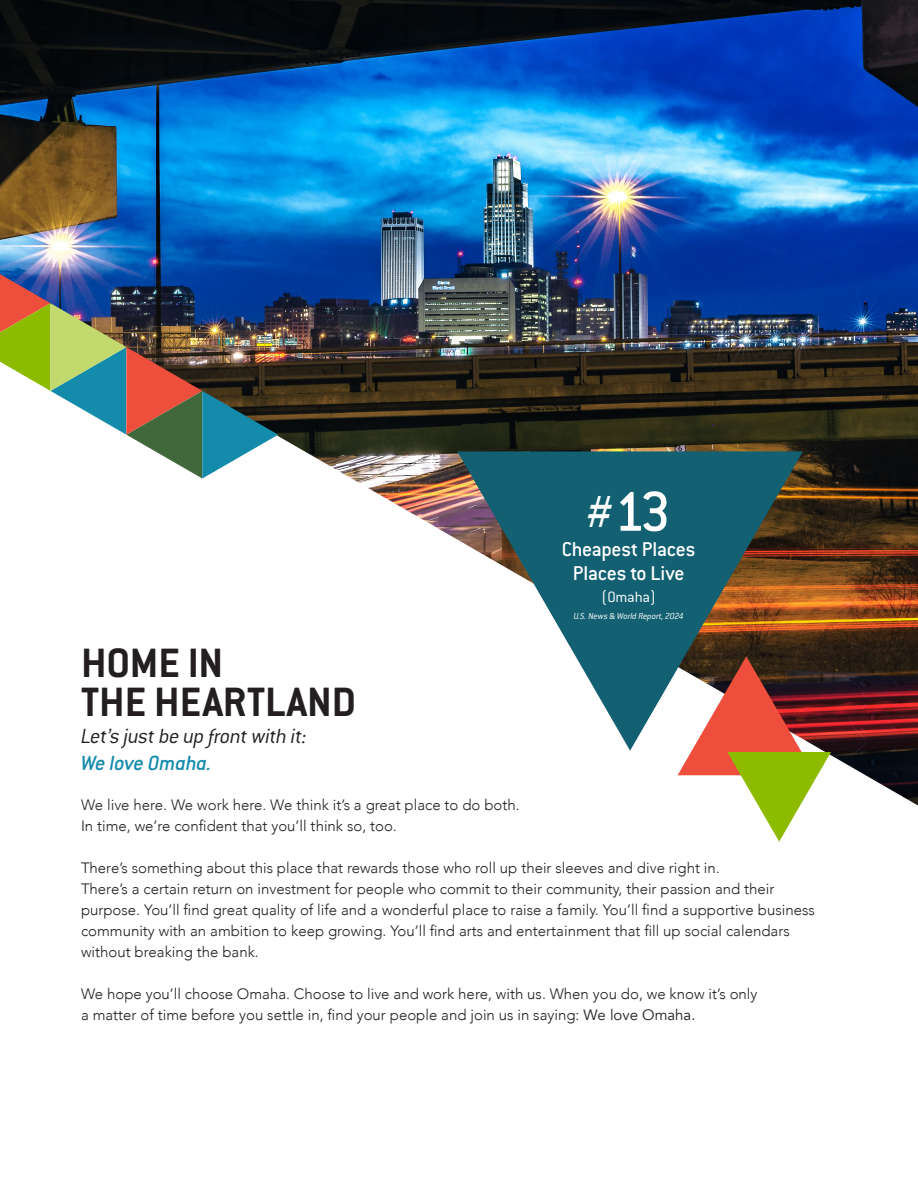
<style>
.page{position:relative;width:918px;height:1188px;background:#fff}
.page>*{position:absolute;margin:0;border:0;box-sizing:border-box;transform-origin:0 0}
.t1{font:500 61.65px "Conduit ITC Std";color:#fff}
.t2{font:700 45px "Conduit ITC Std";color:#231f20}
.t3{font:italic 300 22.5px "Conduit ITC Std";letter-spacing:-.015em;color:#231f20}
.t4{font:italic 500 22.5px "Conduit ITC Std";letter-spacing:-.01em;color:#158bac}
.t5{font:500 21.9px "Conduit ITC Std";letter-spacing:-.01em;color:#fff}
.t6{font:300 16.5px "Conduit ITC Std";letter-spacing:-.015em;color:#fff}
.t7{font:300 15px/21px "Avenir";color:#231f20}
.t8{font:italic 300 9.6px "Conduit ITC Std";letter-spacing:-.015em;color:#fff}
.s1{font-size:49.35px}
.s2{font-weight:400}
</style>
<div class="page">
<img style="left:0;top:0;width:918px;height:806px">
<img style="left:0;top:274px;width:278px;height:205px">
<svg style="left:457px;top:451px;width:346px;height:300px;fill:#136072"></svg>
<svg style="left:678px;top:656px;width:153px;height:186px"></svg>
<p class="t1" style="left:586px;top:474px;width:86px"><span class="s1">#</span>13</p>
<p class="t5" style="left:562px;top:536px;width:135px">Cheapest Places</p>
<p class="t5" style="left:573px;top:560px;width:113px">Places to Live</p>
<p class="t6" style="left:601px;top:587px;width:57px">(Omaha)</p>
<p class="t8" style="left:574px;top:610px;width:111px">U.S. News &amp; World Report, 2024</p>
<p class="t2" style="left:81px;top:636px;width:144px">HOME IN</p>
<p class="t2" style="left:81px;top:675px;width:277px">THE HEARTLAND</p>
<p class="t3" style="left:81px;top:723px;width:227px">Let’s just be up front with it:</p>
<p class="t4" style="left:81px;top:750px;width:132px">We love Omaha.</p>
<p class="t7" style="left:81px;top:794px;width:440px">We live here. We work here. We think it’s a great place to do both.<br>In time, we’re confident that you’ll think so, too.</p>
<p class="t7" style="left:81px;top:857px;width:640px">There’s something about this place that rewards those who roll up their sleeves and dive right in.</p>
<p class="t7" style="left:81px;top:878px;width:735px">There’s a certain return on investment for people who commit to their community, their passion and their purpose. You’ll find great quality of life and a wonderful place to raise a family. You’ll find a supportive business community with an ambition to keep growing. You’ll find arts and entertainment that fill up social calendars without breaking the bank.</p>
<p class="t7" style="left:81px;top:983px;width:678px">We hope you’ll choose Omaha. Choose to live and work here, with us. When you do, we know it’s only</p>
<p class="t7" style="left:81px;top:1004px;width:616px">a matter of time before you settle in, find your people and join us in saying: <span class="s2">We love Omaha.</span></p>
</div>
